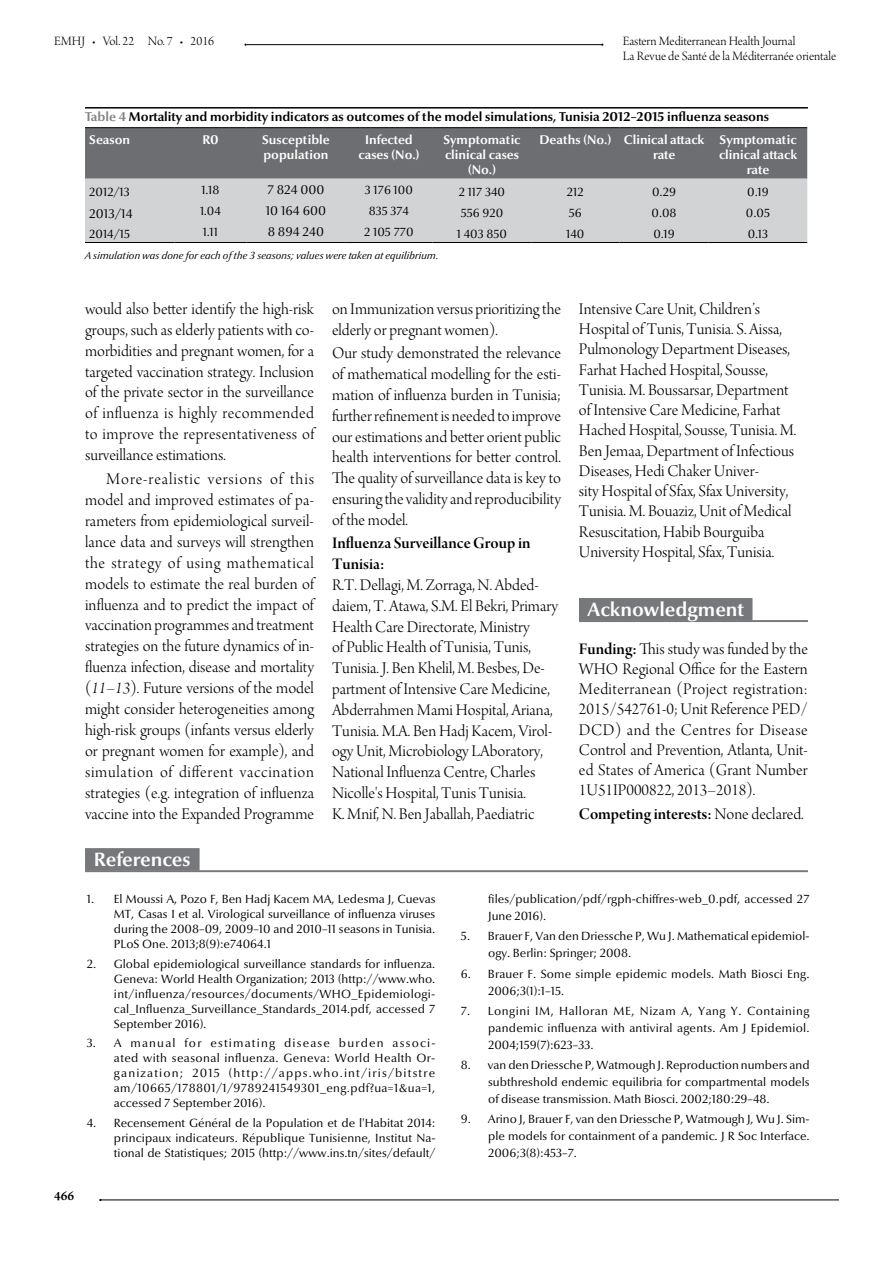
<style>
.page{position:relative;width:893px;height:1263px;background:#fff}
.page>*{position:absolute;margin:0;border:0;box-sizing:border-box;transform-origin:0 0}
.t1{font:700 19.5px "Optima Nova LT Pro";color:#fff}
.t2{font:17.25px/20.9px "Arno Pro Light Display";color:#000;text-align:justify}
.t3{font:17.25px/20.9px "Arno Pro Smbd Display";color:#000}
.t4{font:13.5px/15px "Arno Pro Light Display";color:#000}
.t5{font:600 13.5px "Arno Pro";color:#000}
.t6{font:700 12.9px "Optima Nova LT Pro";color:#000}
.t7{font:700 12.75px/15px "Optima Nova LT Pro";color:#fff;text-align:center}
.t8{font:12.75px "Optima Nova LT Pro";color:#000}
.t9{font:12px/15px "Optima Nova LT Pro";color:#000;text-align:justify}
.t10{font:italic 10.5px "Optima Nova LT Pro";color:#000}
.s1{color:#808285}
.s2{font-family:"Arno Pro Light Italic Display"}
.s3{font-family:"Arno Pro Smbd Display"}
.s4{font-family:"Arno Pro Light Display"}
</style>
<div class="page">
<hr style="left:247px;top:44px;width:355px;height:1px;background:#000">
<hr style="left:100px;top:1199px;width:739px;height:1px;background:#000">
<hr style="left:85px;top:107px;width:723px;height:2px;background:#000">
<div style="left:85px;top:128px;width:722px;height:51px;background:#6d6e71"></div>
<div style="left:85px;top:179px;width:722px;height:63px;background:#d1d3d4"></div>
<hr style="left:85px;top:242px;width:89px;height:1px;background:#000">
<hr style="left:174px;top:242px;width:73px;height:1px;background:#000">
<hr style="left:247px;top:242px;width:98px;height:1px;background:#000">
<hr style="left:345px;top:242px;width:88px;height:1px;background:#000">
<hr style="left:433px;top:242px;width:98px;height:1px;background:#000">
<hr style="left:531px;top:242px;width:88px;height:1px;background:#000">
<hr style="left:619px;top:242px;width:90px;height:1px;background:#000">
<hr style="left:709px;top:242px;width:98px;height:1px;background:#000">
<hr style="left:85px;top:127px;width:89px;height:1px;background:#000">
<hr style="left:174px;top:127px;width:73px;height:1px;background:#000">
<hr style="left:247px;top:127px;width:98px;height:1px;background:#000">
<hr style="left:345px;top:127px;width:88px;height:1px;background:#000">
<hr style="left:433px;top:127px;width:98px;height:1px;background:#000">
<hr style="left:531px;top:127px;width:88px;height:1px;background:#000">
<hr style="left:619px;top:127px;width:90px;height:1px;background:#000">
<hr style="left:709px;top:127px;width:98px;height:1px;background:#000">
<div style="left:579px;top:598px;width:173px;height:22px;background:#77787b"></div>
<hr style="left:579px;top:620px;width:229px;height:2px;background:#77787b">
<div style="left:85px;top:848px;width:115px;height:23px;background:#77787b"></div>
<hr style="left:85px;top:870px;width:723px;height:2px;background:#77787b">
<p class="t4" style="left:54px;top:34px;width:162px">EMHJ • Vol. 22 No. 7 • 2016</p>
<p class="t4" style="left:623px;top:34px;width:215px">Eastern Mediterranean Health Journal<br>La Revue de Santé de la Méditerranée orientale</p>
<p class="t6" style="left:85px;top:109px;width:686px"><span class="s1">Table 4</span> Mortality and morbidity indicators as outcomes of the model simulations, Tunisia 2012–2015 influenza seasons</p>
<p class="t7" style="left:89px;top:132px;width:42px">Season</p>
<p class="t7" style="left:202px;top:132px;width:18px">R0</p>
<p class="t7" style="left:262px;top:132px;width:69px;text-align:left">Susceptible population</p>
<p class="t7" style="left:359px;top:132px;width:62px">Infected cases (No.)</p>
<p class="t7" style="left:444px;top:132px;width:78px">Symptomatic clinical cases (No.)</p>
<p class="t7" style="left:653px;top:132px;width:53px;text-align:left;text-indent:-114px">Deaths (No.) Clinical attack rate</p>
<p class="t7" style="left:719px;top:132px;width:80px">Symptomatic clinical attack rate</p>
<p class="t9" style="left:89px;top:184px;width:42px">2012/13</p>
<p class="t9" style="left:202px;top:182px;width:19px">1.18</p>
<p class="t8" style="left:267px;top:182px;width:59px">7 824 000</p>
<p class="t9" style="left:365px;top:182px;width:49px">3 176 100</p>
<p class="t9" style="left:459px;top:184px;width:48px">2 117 340</p>
<p class="t9" style="left:567px;top:184px;width:18px">212</p>
<p class="t9" style="left:652px;top:184px;width:25px">0.29</p>
<p class="t9" style="left:747px;top:184px;width:23px">0.19</p>
<p class="t8" style="left:89px;top:205px;width:45px">2013/14</p>
<p class="t9" style="left:200px;top:203px;width:22px">1.04</p>
<p class="t8" style="left:266px;top:203px;width:62px">10 164 600</p>
<p class="t9" style="left:369px;top:203px;width:42px">835 374</p>
<p class="t9" style="left:461px;top:206px;width:44px">556 920</p>
<p class="t9" style="left:569px;top:206px;width:15px">56</p>
<p class="t9" style="left:651px;top:206px;width:27px">0.08</p>
<p class="t9" style="left:746px;top:206px;width:26px">0.05</p>
<p class="t9" style="left:89px;top:227px;width:42px">2014/15</p>
<p class="t9" style="left:203px;top:225px;width:17px">1.11</p>
<p class="t8" style="left:268px;top:224px;width:58px">8 894 240</p>
<p class="t9" style="left:364px;top:225px;width:51px">2 105 770</p>
<p class="t9" style="left:457px;top:227px;width:52px">1 403 850</p>
<p class="t9" style="left:566px;top:227px;width:20px">140</p>
<p class="t9" style="left:653px;top:227px;width:23px">0.19</p>
<p class="t9" style="left:748px;top:227px;width:22px">0.13</p>
<p class="t10" style="left:85px;top:249px;width:355px">A simulation was done for each of the 3 seasons; values were taken at equilibrium.</p>
<p class="t2" style="left:85px;top:299px;width:231px">would also better identify the high-risk groups, such as elderly patients with co&shy;morbidities and pregnant women, for a targeted vaccination strategy. Inclusion of the private sector in the surveillance of influenza is highly recommended to improve the representativeness of surveillance estimations.</p>
<p class="t2" style="left:85px;top:470px;width:231px;text-indent:21px">More-realistic versions of this model and improved estimates of pa&shy;rameters from epidemiological surveil&shy;lance data and surveys will strengthen the strategy of using mathematical models to estimate the real burden of influenza and to predict the impact of vaccination programmes and treatment strategies on the future dynamics of in&shy;fluenza infection, disease and mortality (<span class="s2">11–13</span>). Future versions of the model might consider heterogeneities among high-risk groups (infants versus elderly or pregnant women for example), and simulation of different vaccination strategies (e.g. integration of influenza vaccine into the Expanded Programme</p>
<p class="t2" style="left:332px;top:299px;width:230px">on Immunization versus prioritizing the elderly or pregnant women).</p>
<p class="t2" style="left:332px;top:344px;width:230px">Our study demonstrated the relevance of mathematical modelling for the esti&shy;mation of influenza burden in Tunisia; further refinement is needed to improve our estimations and better orient public health interventions for better control.<br>The quality of surveillance data is key to ensuring the validity and reproducibility of the model.</p>
<p class="t3" style="left:332px;top:534px;width:200px">Influenza Surveillance Group in<br>Tunisia:</p>
<p class="t2" style="left:332px;top:576px;width:227px;text-align:left">R.T. Dellagi, M. Zorraga, N. Abded&shy;daiem, T. Atawa, S.M. El Bekri, Primary Health Care Directorate, Ministry<br>of Public Health of Tunisia, Tunis, Tunisia. J. Ben Khelil, M. Besbes, De&shy;partment of Intensive Care Medicine, Abderrahmen Mami Hospital, Ariana, Tunisia. M.A. Ben Hadj Kacem, Virol&shy;ogy Unit, Microbiology LAboratory, National Influenza Centre, Charles Nicolle's Hospital, Tunis Tunisia.<br>K. Mnif, N. Ben Jaballah, Paediatric</p>
<p class="t2" style="left:579px;top:300px;width:219px;line-height:20.2px;text-align:left">Intensive Care Unit, Children’s Hospital of Tunis, Tunisia. S. Aissa, Pulmonology Department Diseases, Farhat Hached Hospital, Sousse, Tunisia. M. Boussarsar, Department of Intensive Care Medicine, Farhat Hached Hospital, Sousse, Tunisia. M.<br>Ben Jemaa, Department of Infectious Diseases, Hedi Chaker Univer-<br>sity Hospital of Sfax, Sfax University, Tunisia. M. Bouaziz, Unit of Medical Resuscitation, Habib Bourguiba University Hospital, Sfax, Tunisia.</p>
<p class="t1" style="left:587px;top:597px;width:158px">Acknowledgment</p>
<p class="t2" style="left:579px;top:639px;width:230px;line-height:20.2px"><span class="s3">Funding:</span> This study was funded by the WHO Regional Office for the Eastern Mediterranean (Project registration:<br>2015/542761-0; Unit Reference PED/ DCD) and the Centres for Disease Control and Prevention, Atlanta, Unit&shy;ed States of America (Grant Number 1U51IP000822, 2013–2018).</p>
<p class="t3" style="left:579px;top:804px;width:226px">Competing interests: <span class="s4">None declared.</span></p>
<p class="t5" style="left:54px;top:1188px;width:22px">466</p>
<p class="t1" style="left:94px;top:847px;width:98px">References</p>
<p class="t9" style="left:114px;top:891px;width:323px;text-indent:-27px">1. El Moussi A, Pozo F, Ben Hadj Kacem MA, Ledesma J, Cuevas MT, Casas I et al. Virological surveillance of influenza viruses during the 2008–09, 2009–10 and 2010–11 seasons in Tunisia.<br>PLoS One. 2013;8(9):e74064.1</p>
<p class="t9" style="left:114px;top:956px;width:323px;text-indent:-27px">2. Global epidemiological surveillance standards for influenza.<br>Geneva: World Health Organization; 2013 (http://www.who. int/influenza/resources/documents/WHO_Epidemiologi&shy;cal_Influenza_Surveillance_Standards_2014.pdf, accessed 7<br>September 2016).</p>
<p class="t9" style="left:114px;top:1035px;width:323px;text-indent:-27px">3. A manual for estimating disease burden associ&shy;ated with seasonal influenza. Geneva: World Health Or&shy;ganization; 2015 (http://apps.who.int/iris/bitstre am/10665/178801/1/9789241549301_eng.pdf?ua=1&amp;ua=1, accessed 7 September 2016).</p>
<p class="t9" style="left:114px;top:1115px;width:323px;text-indent:-27px">4. Recensement Général de la Population et de l'Habitat 2014: principaux indicateurs. République Tunisienne, Institut Na&shy;tional de Statistiques; 2015 (http://www.ins.tn/sites/default/</p>
<p class="t9" style="left:488px;top:890px;width:323px;line-height:16.6px">files/publication/pdf/rgph-chiffres-web_0.pdf, accessed 27<br>June 2016).</p>
<p class="t9" style="left:488px;top:928px;width:323px;line-height:16.6px;text-indent:-27px">5. Brauer F, Van den Driessche P, Wu J. Mathematical epidemiol&shy;ogy. Berlin: Springer; 2008.</p>
<p class="t9" style="left:488px;top:965px;width:323px;line-height:16.6px;text-indent:-27px">6. Brauer F. Some simple epidemic models. Math Biosci Eng.<br>2006;3(1):1–15.</p>
<p class="t9" style="left:488px;top:1003px;width:323px;line-height:16.6px;text-indent:-27px">7. Longini IM, Halloran ME, Nizam A, Yang Y. Containing pandemic influenza with antiviral agents. Am J Epidemiol.<br>2004;159(7):623–33.</p>
<p class="t9" style="left:488px;top:1057px;width:323px;line-height:16.6px;text-indent:-27px">8. van den Driessche P, Watmough J. Reproduction numbers and subthreshold endemic equilibria for compartmental models of disease transmission. Math Biosci. 2002;180:29–48.</p>
<p class="t9" style="left:488px;top:1111px;width:323px;line-height:16.6px;text-indent:-27px">9. Arino J, Brauer F, van den Driessche P, Watmough J, Wu J. Sim&shy;ple models for containment of a pandemic. J R Soc Interface.<br>2006;3(8):453–7.</p>
</div>
